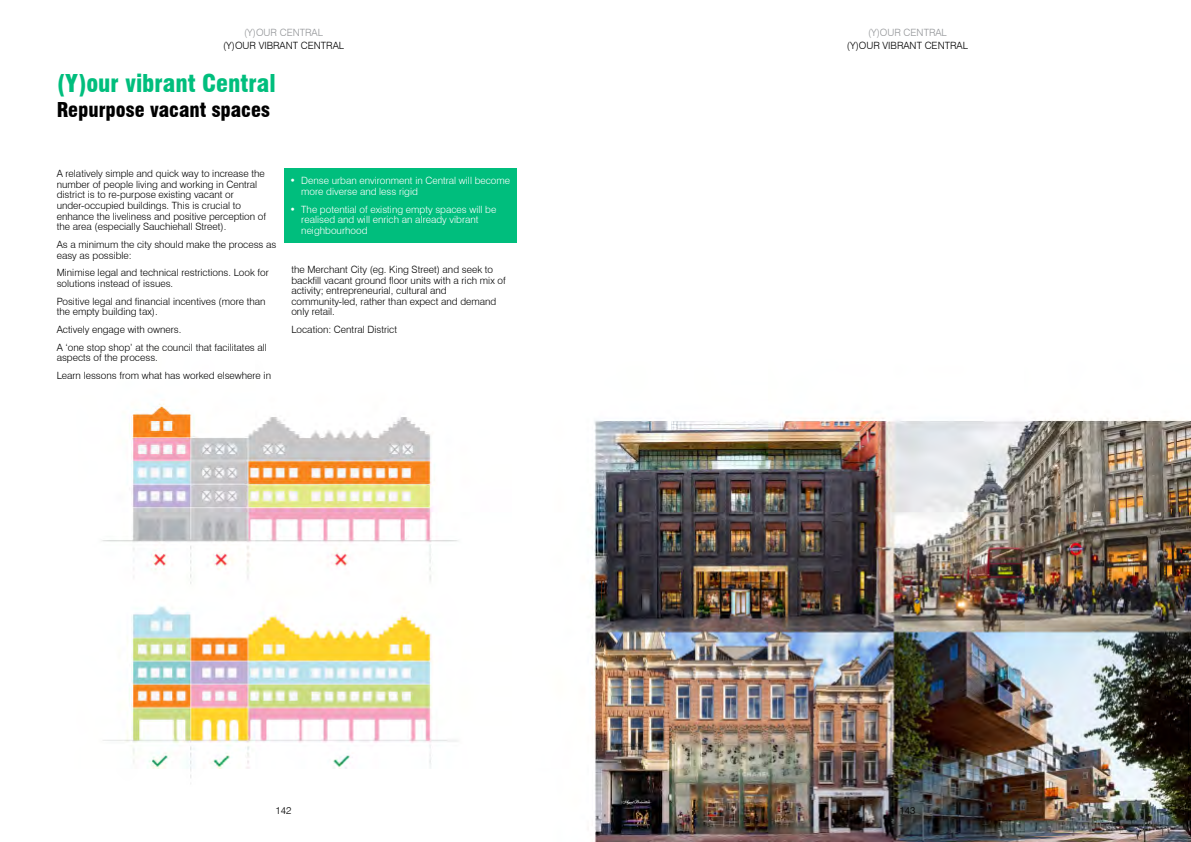
<style>
.page{position:relative;width:1191px;height:842px;background:#fff}
.page>*{position:absolute;margin:0;border:0;box-sizing:border-box;transform-origin:0 0}
.t1{font:900 condensed 24px "Swiss 721 BT";color:#00be7d}
.t2{font:900 condensed 20px "Swiss 721 BT";color:#000}
.t3{font:300 10px/10.6px "Swiss 721 BT";color:#000}
.t4{font:300 10px/10.6px "Swiss 721 BT";color:#fff}
.t5{font:300 10px "Swiss 721 BT";color:#939598}
</style>
<div class="page">
<img style="left:102px;top:168px;width:1089px;height:674px">
<div style="left:284px;top:169px;width:233px;height:74px;background:#00be7d"></div>
<p class="t5" style="left:244px;top:26px;width:80px">(Y)OUR CENTRAL</p>
<p class="t3" style="left:223px;top:40px;width:122px">(Y)OUR VIBRANT CENTRAL</p>
<h1 class="t1" style="left:57px;top:69px;width:220px">(Y)our vibrant Central</h1>
<h2 class="t2" style="left:57px;top:98px;width:215px">Repurpose vacant spaces</h2>
<p class="t3" style="left:57px;top:168px;width:211px">A relatively simple and quick way to increase the number of people living and working in Central district is to re-purpose existing vacant or under-occupied buildings. This is crucial to enhance the liveliness and positive perception of the area (especially Sauchiehall Street).</p>
<p class="t3" style="left:57px;top:239px;width:221px">As a minimum the city should make the process as easy as possible:</p>
<p class="t3" style="left:57px;top:267px;width:214px">Minimise legal and technical restrictions. Look for solutions instead of issues.</p>
<p class="t3" style="left:57px;top:296px;width:210px">Positive legal and financial incentives (more than the empty building tax).</p>
<p class="t3" style="left:57px;top:321px;width:212px;line-height:17.7px">Actively engage with owners.<br>A ‘one stop shop’ at the council that facilitates all</p>
<p class="t3" style="left:57px;top:349px;width:216px;line-height:17.7px">aspects of the process.<br>Learn lessons from what has worked elsewhere in</p>
<p class="t4" style="left:301px;top:175px;width:210px;text-indent:-11px">• Dense urban environment in Central will become more diverse and less rigid</p>
<p class="t4" style="left:301px;top:204px;width:196px;text-indent:-11px">• The potential of existing empty spaces will be realised and will enrich an already vibrant neighbourhood</p>
<p class="t3" style="left:291px;top:264px;width:216px">the Merchant City (eg. King Street) and seek to backfill vacant ground floor units with a rich mix of activity; entrepreneurial, cultural and community-led, rather than expect and demand only retail.</p>
<p class="t3" style="left:291px;top:324px;width:107px">Location: Central District</p>
<p class="t5" style="left:868px;top:26px;width:80px">(Y)OUR CENTRAL</p>
<p class="t3" style="left:847px;top:40px;width:122px">(Y)OUR VIBRANT CENTRAL</p>
<p class="t3" style="left:275px;top:805px;width:17px">142</p>
<p class="t3" style="left:899px;top:805px;width:17px">143</p>
</div>
